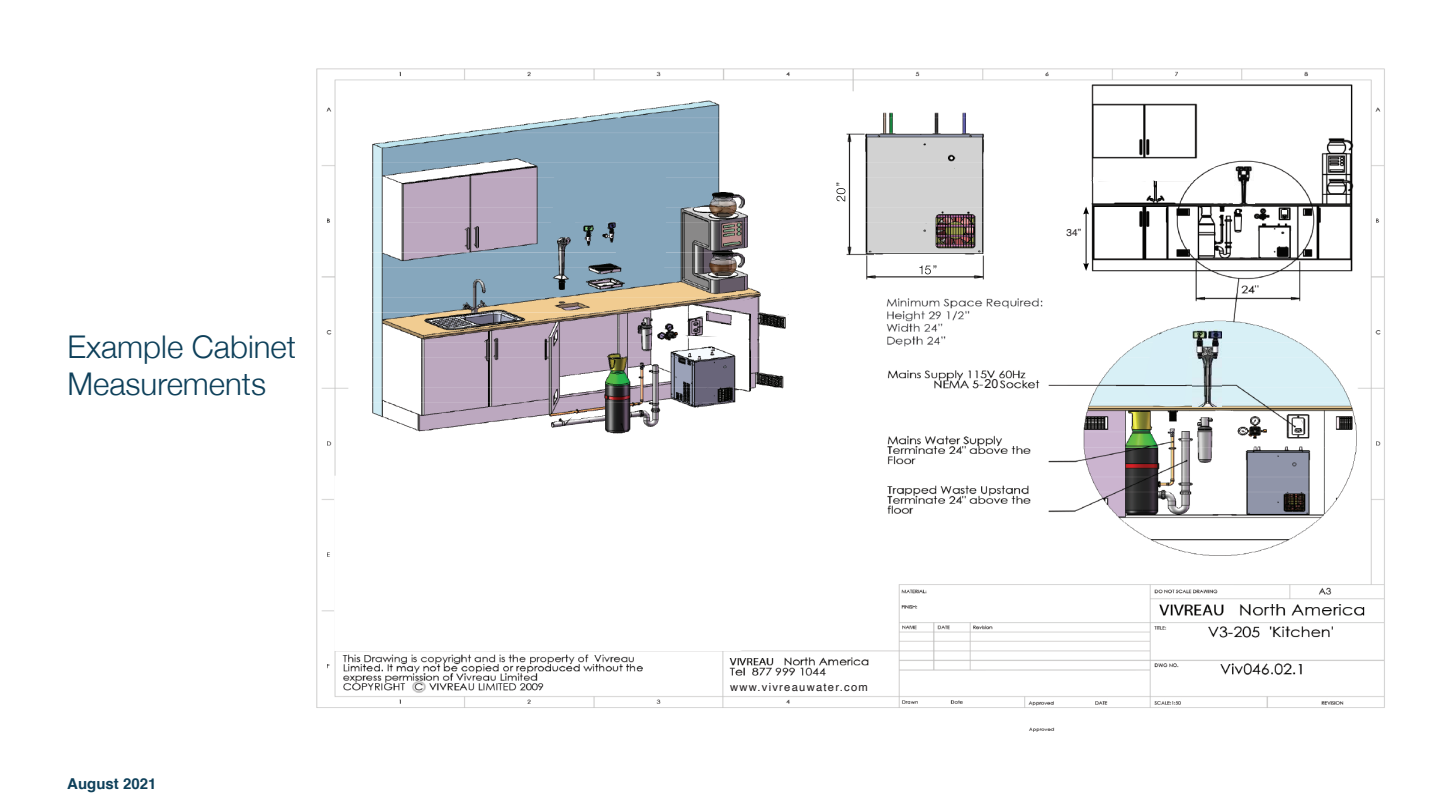
<style>
.page{position:relative;width:1440px;height:810px;background:#fff}
.page>*{position:absolute;margin:0;border:0;box-sizing:border-box;transform-origin:0 0}
.t1{font:300 31.25px/37.5px "Helvetica Neue";color:#0e405a}
.t2{font:700 15px "Helvetica";color:#0e405a}
.t3{font:12.5px "Arial";color:#231f20}
.t4{font:11.25px "Helvetica";letter-spacing:.11em;color:#231f20}
.t5{font:10px "Helvetica";color:#231f20}
</style>
<div class="page">
<img style="left:316px;top:68px;width:1069px;height:664px">
<img style="left:838px;top:183px;width:7px;height:18px">
<img style="left:919px;top:265px;width:17px;height:9px">
<svg style="left:471px;top:170px;width:367px;height:302px"></svg>
<svg style="left:334px;top:476px;width:443px;height:175px"></svg>
<div style="left:727px;top:677px;width:124px;height:14px;background:#fff"></div>
<div style="left:403px;top:475px;width:369px;height:159px;background:#fff"></div>
<div style="left:984px;top:379px;width:15px;height:13px;background:#fff"></div>
<div style="left:884px;top:380px;width:46px;height:11px;background:#fff"></div>
<svg style="left:1293px;top:419px;width:9px;height:6px"></svg>
<svg style="left:1282px;top:210px;width:4px;height:4px"></svg>
<svg style="left:1211px;top:411px;width:26px;height:104px"></svg>
<svg style="left:1038px;top:157px;width:219px;height:133px"></svg>
<img style="left:1193px;top:329px;width:28px;height:77px">
<svg style="left:1144px;top:328px;width:47px;height:79px"></svg>
<hr style="left:1116px;top:385px;width:71px;height:1px;background:#231f20">
<p class="t1" style="left:68px;top:326px;width:230px">Example Cabinet<br>Measurements</p>
<p class="t2" style="left:67px;top:771px;width:91px">August 2021</p>
<p class="t3" style="left:984px;top:376px;width:15px">20</p>
<p class="t5" style="left:1067px;top:225px;width:16px">34”</p>
<p class="t4" style="left:730px;top:679px;width:139px">www.vivreauwater.com</p>
</div>
